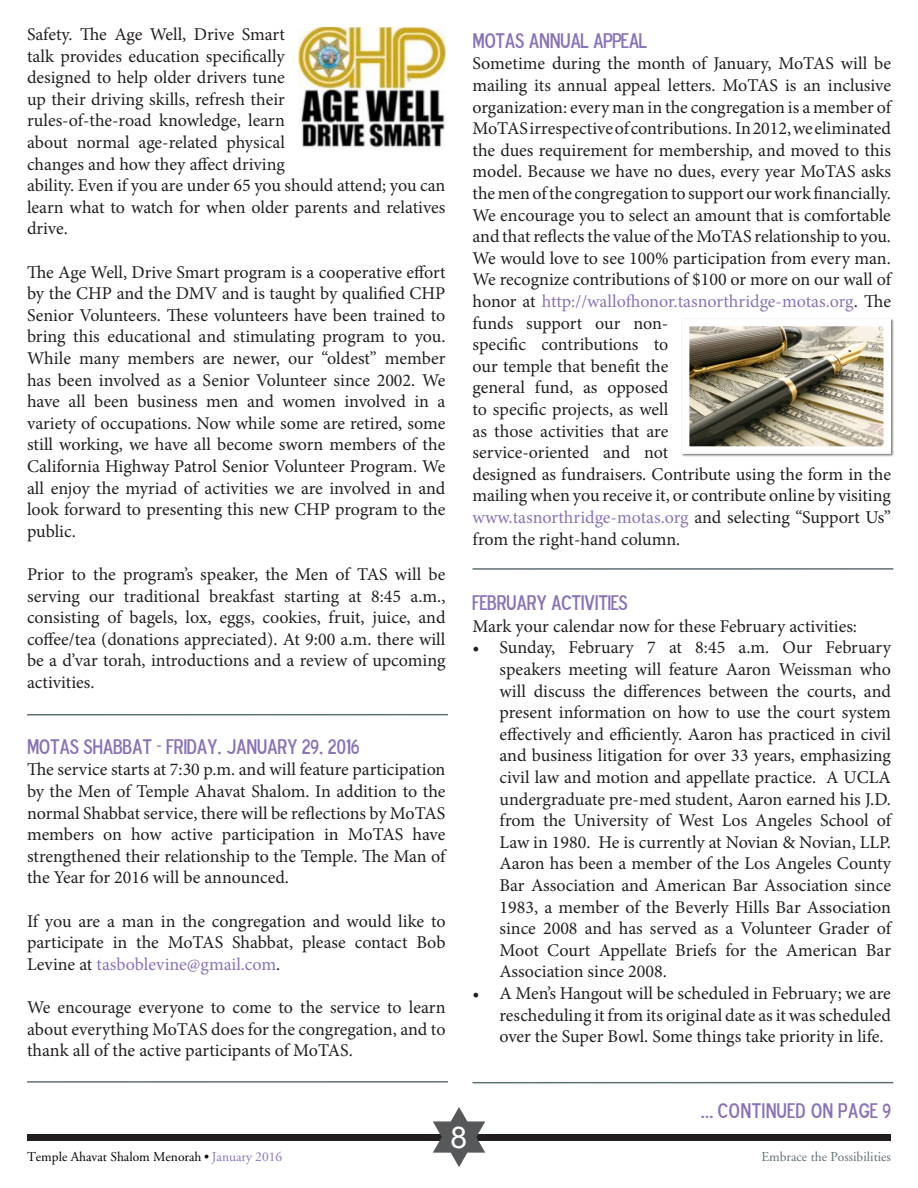
<style>
.page{position:relative;width:918px;height:1188px;background:#fff}
.page>*{position:absolute;margin:0;border:0;box-sizing:border-box;transform-origin:0 0}
.t1{font:30px "Arial";color:#fff}
.t2{font:21px "Blue Highway D Type";color:#8a73b5}
.t3{font:18px/21.6px "Minion Pro";letter-spacing:-.005em;color:#231f20;text-align:justify}
.t4{font:13.5px "Adobe Garamond";color:#000}
.t5{font:13.5px "Adobe Garamond";color:#617075}
.s1{color:#8a73b5}
.s2{font-family:"Eurostile"}
</style>
<div class="page">
<div style="left:27px;top:1134px;width:864px;height:7px;background:#231f20"></div>
<svg style="left:433px;top:1107px;width:52px;height:60px"></svg>
<hr style="left:27px;top:714px;width:421px;height:2px;background:#617075">
<img style="left:298px;top:27px;width:148px;height:121px">
<hr style="left:27px;top:1081px;width:421px;height:2px;background:#617075">
<div style="left:681px;top:318px;width:214px;height:139px;background:#000;opacity:.5"></div>
<img style="left:691px;top:328px;width:191px;height:117px">
<div style="left:682px;top:319px;width:209px;height:135px;border:8px solid #fff"></div>
<hr style="left:473px;top:568px;width:420px;height:2px;background:#617075">
<hr style="left:473px;top:1082px;width:420px;height:1px;background:#617075">
<p class="t3" style="left:27px;top:24px;width:420px;text-align:left">Safety. The Age Well, Drive Smart<br>talk provides education specifically<br>designed to help older drivers tune<br>up their driving skills, refresh their<br>rules-of-the-road knowledge, learn<br>about normal age-related physical<br>changes and how they affect driving<br>ability. Even if you are under 65 you should attend; you can learn what to watch for when older parents and relatives drive.</p>
<p class="t3" style="left:27px;top:261px;width:420px">The Age Well, Drive Smart program is a cooperative effort by the CHP and the DMV and is taught by qualified CHP Senior Volunteers. These volunteers have been trained to bring this educational and stimulating program to you.<br>While many members are newer, our “oldest” member has been involved as a Senior Volunteer since 2002. We have all been business men and women involved in a variety of occupations. Now while some are retired, some still working, we have all become sworn members of the California Highway Patrol Senior Volunteer Program. We all enjoy the myriad of activities we are involved in and look forward to presenting this new CHP program to the public.</p>
<p class="t3" style="left:27px;top:564px;width:420px">Prior to the program’s speaker, the Men of TAS will be serving our traditional breakfast starting at 8:45 a.m., consisting of bagels, lox, eggs, cookies, fruit, juice, and coffee/tea (donations appreciated). At 9:00 a.m. there will be a d’var torah, introductions and a review of upcoming activities.</p>
<p class="t2" style="left:27px;top:733px;width:334px">MOTAS SHABBAT - FRIDAY, JANUARY 29, 2016</p>
<p class="t3" style="left:27px;top:759px;width:420px">The service starts at 7:30 p.m. and will feature participation by the Men of Temple Ahavat Shalom. In addition to the normal Shabbat service, there will be reflections by MoTAS members on how active participation in MoTAS have strengthened their relationship to the Temple. The Man of the Year for 2016 will be announced.</p>
<p class="t3" style="left:27px;top:910px;width:420px">If you are a man in the congregation and would like to participate in the MoTAS Shabbat, please contact Bob Levine at <span class="s1">tasboblevine@gmail.com</span>.</p>
<p class="t3" style="left:27px;top:997px;width:420px">We encourage everyone to come to the service to learn about everything MoTAS does for the congregation, and to thank all of the active participants of MoTAS.</p>
<p class="t2" style="left:473px;top:27px;width:176px">MOTAS ANNUAL APPEAL</p>
<p class="t3" style="left:473px;top:53px;width:420px;text-align:left">Sometime during the month of January, MoTAS will be mailing its annual appeal letters. MoTAS is an inclusive organization: every man in the congregation is a member of MoTAS irrespective of contributions. In 2012, we eliminated the dues requirement for membership, and moved to this model. Because we have no dues, every year MoTAS asks the men of the congregation to support our work financially.<br>We encourage you to select an amount that is comfortable and that reflects the value of the MoTAS relationship to you.<br>We would love to see 100% participation from every man.<br>We recognize contributions of $100 or more on our wall of honor at <span class="s1">http://wallofhonor.tasnorthridge-motas.org</span>. The funds support our non-<br>specific contributions to<br>our temple that benefit the<br>general fund, as opposed<br>to specific projects, as well<br>as those activities that are<br>service-oriented and not<br>designed as fundraisers. Contribute using the form in the mailing when you receive it, or contribute online by visiting <span class="s1">www.tasnorthridge-motas.org</span> and selecting “Support Us” from the right-hand column.</p>
<p class="t2" style="left:472px;top:590px;width:157px">FEBRUARY ACTIVITIES</p>
<p class="t3" style="left:472px;top:615px;width:386px">Mark your calendar now for these February activities:</p>
<p class="t3" style="left:500px;top:637px;width:393px;text-indent:-27px">• Sunday, February 7 at 8:45 a.m. Our February speakers meeting will feature Aaron Weissman who will discuss the differences between the courts, and present information on how to use the court system effectively and efficiently. Aaron has practiced in civil and business litigation for over 33 years, emphasizing civil law and motion and appellate practice. A UCLA undergraduate pre-med student, Aaron earned his J.D. from the University of West Los Angeles School of Law in 1980. He is currently at Novian &amp; Novian, LLP.<br>Aaron has been a member of the Los Angeles County Bar Association and American Bar Association since 1983, a member of the Beverly Hills Bar Association since 2008 and has served as a Volunteer Grader of Moot Court Appellate Briefs for the American Bar Association since 2008.</p>
<p class="t3" style="left:500px;top:983px;width:393px;text-indent:-27px">• A Men’s Hangout will be scheduled in February; we are rescheduling it from its original date as it was scheduled over the Super Bowl. Some things take priority in life.</p>
<p class="t2" style="left:701px;top:1097px;width:192px">... CONTINUED ON PAGE 9</p>
<h1 class="t1" style="left:451px;top:1118px;width:18px">8</h1>
<p class="t4" style="left:27px;top:1149px;width:257px">Temple Ahavat Shalom Menorah <span class="s2">•</span> <span class="s1">January 2016</span></p>
<p class="t5" style="left:761px;top:1149px;width:131px">Embrace the Possibilities</p>
</div>
